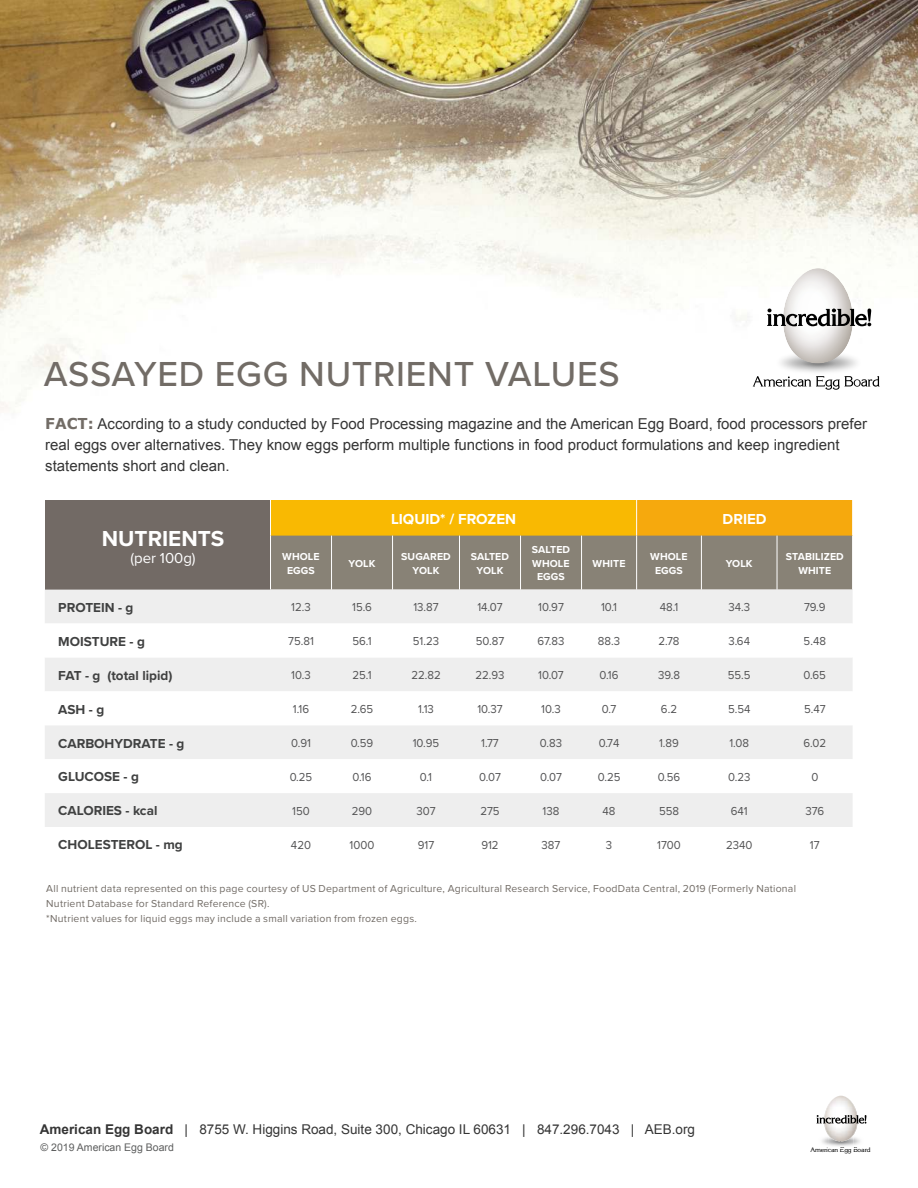
<style>
.page{position:relative;width:918px;height:1188px;background:#fff}
.page>*{position:absolute;margin:0;border:0;box-sizing:border-box;transform-origin:0 0}
.t1{font:500 36px "Proxima Nova";letter-spacing:.02em;color:#726c66}
.t2{font:700 22.5px "Proxima Nova";color:#fff}
.t3{font:15px/21px "Arial";color:#353535}
.t4{font:700 15px "Proxima Nova";color:#fff}
.t5{font:15px "Proxima Nova";color:#fff}
.t6{font:700 13.5px "Proxima Nova";color:#404141}
.t7{font:13.5px "Arial";color:#353535}
.t8{font:12px "Proxima Nova";color:#545455;scale:.95 1}
.t9{font:10.5px/15px "Proxima Nova";letter-spacing:.02em;color:#726c66}
.t10{font:700 10.5px/13.5px "Proxima Nova";letter-spacing:.01em;color:#fff;text-align:center}
.t11{font:10.5px "Arial";color:#5d5e5e}
.t12{font:6.45px "Korinna";letter-spacing:-.015em;color:#000}
.s1{font-family:"Verdana";font-weight:700;color:#726c66}
.s2{font-weight:700}
</style>
<div class="page">
<img style="left:0;top:0;width:918px;height:411px">
<svg style="left:822px;top:1138px;width:36px;height:11px"></svg>
<img style="left:825px;top:1096px;width:32px;height:45px">
<svg style="left:817px;top:1115px;width:49px;height:9px"></svg>
<img style="left:768px;top:348px;width:101px;height:28px">
<img style="left:791px;top:363px;width:54px;height:11px">
<img style="left:783px;top:268px;width:70px;height:95px">
<img style="left:783px;top:287px;width:1px;height:76px">
<img style="left:784px;top:286px;width:32px;height:77px">
<svg style="left:767px;top:309px;width:104px;height:17px"></svg>
<svg style="left:753px;top:376px;width:127px;height:14px"></svg>
<div style="left:45px;top:500px;width:226px;height:90px;background:#726a65"></div>
<div style="left:271px;top:500px;width:366px;height:36px;background:#f9b902"></div>
<div style="left:637px;top:500px;width:216px;height:36px;background:#f6a90d"></div>
<div style="left:271px;top:536px;width:581px;height:54px;background:#888276"></div>
<div style="left:45px;top:590px;width:808px;height:33px;background:#eee"></div>
<svg style="left:45px;top:658px;width:808px;height:169px;fill:#eee"></svg>
<hr style="left:636px;top:500px;width:1px;height:36px;background:#fff">
<hr style="left:852px;top:500px;width:1px;height:36px;background:#fff">
<hr style="left:331px;top:536px;width:1px;height:54px;background:#fff">
<hr style="left:392px;top:536px;width:1px;height:54px;background:#fff">
<hr style="left:459px;top:536px;width:1px;height:54px;background:#fff">
<hr style="left:520px;top:536px;width:1px;height:54px;background:#fff">
<hr style="left:581px;top:536px;width:1px;height:54px;background:#fff">
<hr style="left:636px;top:536px;width:1px;height:54px;background:#fff">
<hr style="left:701px;top:536px;width:1px;height:54px;background:#fff">
<hr style="left:777px;top:536px;width:1px;height:54px;background:#fff">
<hr style="left:270px;top:500px;width:1px;height:36px;background:#fff">
<hr style="left:270px;top:536px;width:1px;height:54px;background:#fff">
<h1 class="t1" style="left:44px;top:359px;width:577px">ASSAYED EGG NUTRIENT VALUES</h1>
<p class="t3" style="left:45px;top:415px;width:823px"><span class="s1">FACT:</span> According to a study conducted by Food Processing magazine and the American Egg Board, food processors prefer real eggs over alternatives. They know eggs perform multiple functions in food product formulations and keep ingredient statements short and clean.</p>
<h2 class="t2" style="left:102px;top:529px;width:124px">NUTRIENTS</h2>
<p class="t5" style="left:130px;top:551px;width:67px">(per 100g)</p>
<p class="t4" style="left:391px;top:512px;width:127px">LIQUID* / FROZEN</p>
<p class="t4" style="left:723px;top:512px;width:46px">DRIED</p>
<p class="t10" style="left:282px;top:550px;width:39px">WHOLE<br>EGGS</p>
<p class="t10" style="left:349px;top:557px;width:28px">YOLK</p>
<p class="t10" style="left:401px;top:550px;width:51px">SUGARED<br>YOLK</p>
<p class="t10" style="left:471px;top:550px;width:40px">SALTED<br>YOLK</p>
<p class="t10" style="left:532px;top:544px;width:40px">SALTED<br>WHOLE<br>EGGS</p>
<p class="t10" style="left:593px;top:557px;width:34px">WHITE</p>
<p class="t10" style="left:650px;top:550px;width:39px">WHOLE<br>EGGS</p>
<p class="t10" style="left:726px;top:557px;width:28px">YOLK</p>
<p class="t10" style="left:786px;top:550px;width:59px">STABILIZED<br>WHITE</p>
<p class="t6" style="left:58px;top:602px;width:77px">PROTEIN - g</p>
<p class="t8" style="left:291px;top:602px;width:22px">12.3</p>
<p class="t8" style="left:352px;top:602px;width:22px">15.6</p>
<p class="t8" style="left:413px;top:602px;width:28px">13.87</p>
<p class="t8" style="left:477px;top:602px;width:28px">14.07</p>
<p class="t8" style="left:538px;top:602px;width:29px">10.97</p>
<p class="t8" style="left:601px;top:602px;width:18px">10.1</p>
<p class="t8" style="left:660px;top:602px;width:21px">48.1</p>
<p class="t8" style="left:728px;top:602px;width:24px">34.3</p>
<p class="t8" style="left:804px;top:602px;width:24px">79.9</p>
<p class="t6" style="left:58px;top:636px;width:88px">MOISTURE - g</p>
<p class="t8" style="left:288px;top:636px;width:29px">75.81</p>
<p class="t8" style="left:353px;top:636px;width:22px">56.1</p>
<p class="t8" style="left:413px;top:636px;width:29px">51.23</p>
<p class="t8" style="left:476px;top:636px;width:31px">50.87</p>
<p class="t8" style="left:537px;top:636px;width:30px">67.83</p>
<p class="t8" style="left:598px;top:636px;width:25px">88.3</p>
<p class="t8" style="left:658px;top:636px;width:24px">2.78</p>
<p class="t8" style="left:728px;top:636px;width:24px">3.64</p>
<p class="t8" style="left:804px;top:636px;width:25px">5.48</p>
<p class="t6" style="left:58px;top:670px;width:116px">FAT - g (total lipid)</p>
<p class="t8" style="left:291px;top:670px;width:22px">10.3</p>
<p class="t8" style="left:353px;top:670px;width:22px">25.1</p>
<p class="t8" style="left:411px;top:670px;width:32px">22.82</p>
<p class="t8" style="left:475px;top:670px;width:32px">22.93</p>
<p class="t8" style="left:538px;top:670px;width:28px">10.07</p>
<p class="t8" style="left:600px;top:670px;width:21px">0.16</p>
<p class="t8" style="left:658px;top:670px;width:25px">39.8</p>
<p class="t8" style="left:728px;top:670px;width:26px">55.5</p>
<p class="t8" style="left:804px;top:670px;width:25px">0.65</p>
<p class="t6" style="left:58px;top:703px;width:47px">ASH - g</p>
<p class="t8" style="left:293px;top:704px;width:19px">1.16</p>
<p class="t8" style="left:351px;top:704px;width:25px">2.65</p>
<p class="t8" style="left:418px;top:704px;width:18px">1.13</p>
<p class="t8" style="left:477px;top:704px;width:28px">10.37</p>
<p class="t8" style="left:541px;top:704px;width:22px">10.3</p>
<p class="t8" style="left:602px;top:704px;width:17px">0.7</p>
<p class="t8" style="left:661px;top:704px;width:18px">6.2</p>
<p class="t8" style="left:728px;top:704px;width:25px">5.54</p>
<p class="t8" style="left:804px;top:704px;width:24px">5.47</p>
<p class="t6" style="left:58px;top:737px;width:128px">CARBOHYDRATE - g</p>
<p class="t8" style="left:291px;top:738px;width:22px">0.91</p>
<p class="t8" style="left:351px;top:738px;width:25px">0.59</p>
<p class="t8" style="left:413px;top:738px;width:29px">10.95</p>
<p class="t8" style="left:481px;top:738px;width:20px">1.77</p>
<p class="t8" style="left:540px;top:738px;width:25px">0.83</p>
<p class="t8" style="left:599px;top:738px;width:23px">0.74</p>
<p class="t8" style="left:659px;top:738px;width:22px">1.89</p>
<p class="t8" style="left:729px;top:738px;width:22px">1.08</p>
<p class="t8" style="left:803px;top:738px;width:25px">6.02</p>
<p class="t6" style="left:58px;top:771px;width:82px">GLUCOSE - g</p>
<p class="t8" style="left:290px;top:772px;width:25px">0.25</p>
<p class="t8" style="left:353px;top:772px;width:21px">0.16</p>
<p class="t8" style="left:420px;top:772px;width:14px">0.1</p>
<p class="t8" style="left:479px;top:772px;width:24px">0.07</p>
<p class="t8" style="left:540px;top:772px;width:24px">0.07</p>
<p class="t8" style="left:598px;top:772px;width:25px">0.25</p>
<p class="t8" style="left:658px;top:772px;width:25px">0.56</p>
<p class="t8" style="left:728px;top:772px;width:25px">0.23</p>
<p class="t8" style="left:811px;top:772px;width:9px">0</p>
<p class="t6" style="left:58px;top:805px;width:101px">CALORIES - kcal</p>
<p class="t8" style="left:292px;top:806px;width:20px">150</p>
<p class="t8" style="left:352px;top:806px;width:23px">290</p>
<p class="t8" style="left:416px;top:806px;width:22px">307</p>
<p class="t8" style="left:480px;top:806px;width:22px">275</p>
<p class="t8" style="left:543px;top:806px;width:19px">138</p>
<p class="t8" style="left:603px;top:806px;width:15px">48</p>
<p class="t8" style="left:659px;top:806px;width:23px">558</p>
<p class="t8" style="left:731px;top:806px;width:19px">641</p>
<p class="t8" style="left:805px;top:806px;width:21px">376</p>
<p class="t6" style="left:58px;top:839px;width:126px">CHOLESTEROL - mg</p>
<p class="t8" style="left:291px;top:840px;width:23px">420</p>
<p class="t8" style="left:350px;top:840px;width:28px">1000</p>
<p class="t8" style="left:418px;top:840px;width:19px">917</p>
<p class="t8" style="left:481px;top:840px;width:20px">912</p>
<p class="t8" style="left:542px;top:840px;width:21px">387</p>
<p class="t8" style="left:606px;top:840px;width:8px">3</p>
<p class="t8" style="left:657px;top:840px;width:26px">1700</p>
<p class="t8" style="left:726px;top:840px;width:29px">2340</p>
<p class="t8" style="left:810px;top:840px;width:12px">17</p>
<p class="t9" style="left:46px;top:881px;width:751px">All nutrient data represented on this page courtesy of US Department of Agriculture, Agricultural Research Service, FoodData Central, 2019 (Formerly National<br>Nutrient Database for Standard Reference (SR).<br>*Nutrient values for liquid eggs may include a small variation from frozen eggs.</p>
<p class="t7" style="left:40px;top:1125px;width:657px"><span class="s2">American Egg Board</span> | 8755 W. Higgins Road, Suite 300, Chicago IL 60631 | 847.296.7043 | AEB.org</p>
<p class="t11" style="left:41px;top:1143px;width:135px">© 2019 American Egg Board</p>
<p class="t12" style="left:810px;top:1147px;width:62px">American Egg Board</p>
</div>
